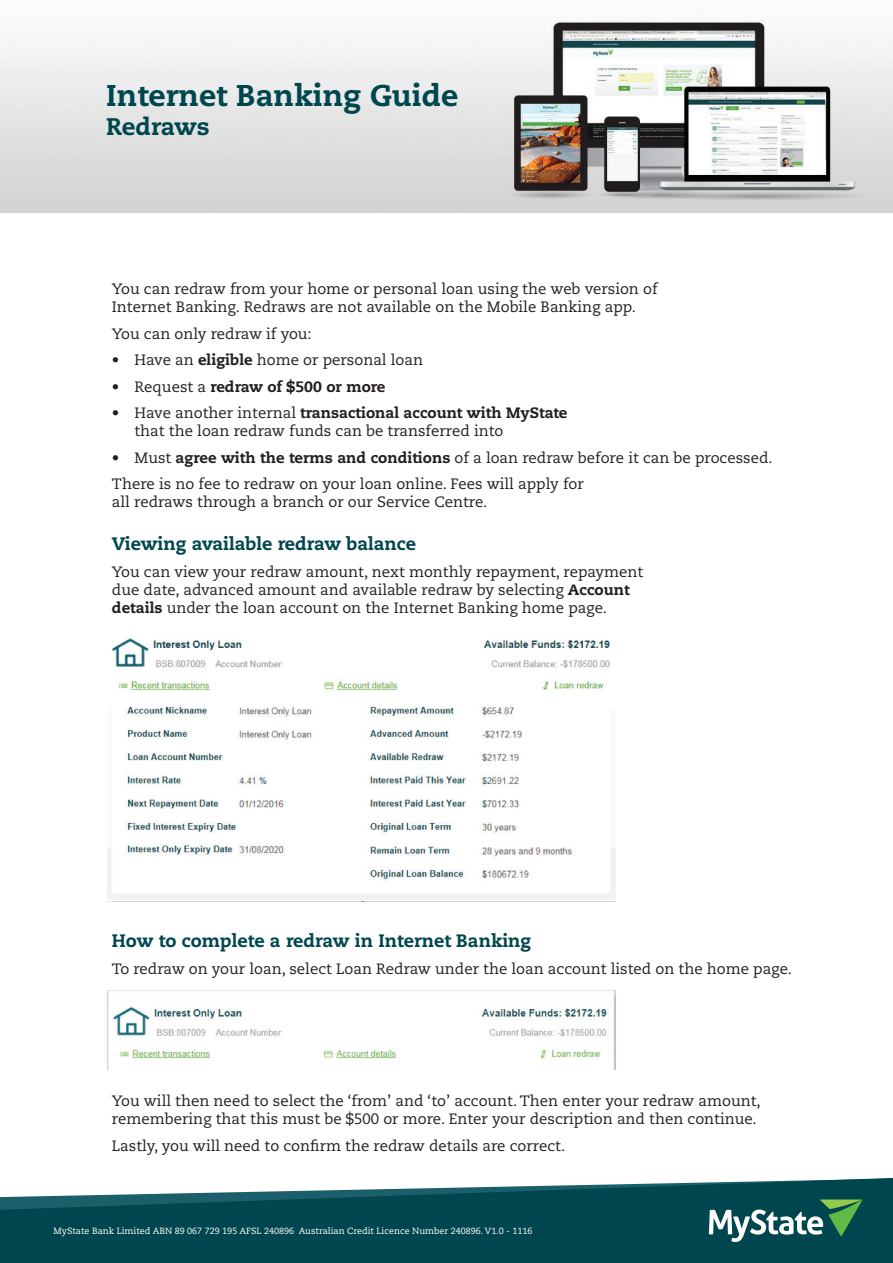
<style>
.page{position:relative;width:893px;height:1263px;background:#fff}
.page>*{position:absolute;margin:0;border:0;box-sizing:border-box;transform-origin:0 0}
.t1{font:800 30px "Caecilia LT Std";color:#00464e}
.t2{font:800 24px "Caecilia LT Std";color:#00464e}
.t3{font:800 18px "Caecilia LT Std";color:#00464e}
.t4{font:15px/18px "Caecilia LT Std";color:#231f20}
.t5{font:800 15px "Caecilia LT Std";color:#231f20}
.t6{font:9px "Caecilia LT Std";color:#fff}
.s1{font-weight:800}
.s2{font-weight:400}
</style>
<div class="page">
<img style="left:0;top:19px;width:893px;height:194px">
<svg style="left:0;top:1178px;width:893px;height:85px;fill:#00464e"></svg>
<svg style="left:709px;top:1199px;width:154px;height:43px"></svg>
<img style="left:108px;top:637px;width:508px;height:265px">
<img style="left:108px;top:990px;width:508px;height:80px">
<h1 class="t1" style="left:106px;top:77px;width:354px">Internet Banking Guide</h1>
<h2 class="t2" style="left:106px;top:112px;width:105px">Redraws</h2>
<p class="t4" style="left:112px;top:280px;width:547px">You can redraw from your home or personal loan using the web version of<br>Internet Banking. Redraws are not available on the Mobile Banking app.</p>
<p class="t4" style="left:112px;top:325px;width:201px">You can only redraw if you:</p>
<p class="t4" style="left:112px;top:351px;width:313px">• Have an <span class="s1">eligible</span> home or personal loan</p>
<p class="t5" style="left:112px;top:377px;width:275px"><span class="s2">• Request a</span> redraw of $500 or more</p>
<p class="t4" style="left:134px;top:404px;width:435px;text-indent:-22px">• Have another internal <span class="s1">transactional account with MyState </span>that the loan redraw funds can be transferred into</p>
<p class="t4" style="left:112px;top:445px;width:662px;line-height:26.5px">• Must <span class="s1">agree with the terms and conditions</span> of a loan redraw before it can be processed.<br>There is no fee to redraw on your loan online. Fees will apply for</p>
<p class="t4" style="left:112px;top:493px;width:377px">all redraws through a branch or our Service Centre.</p>
<p class="t3" style="left:112px;top:533px;width:306px">Viewing available redraw balance</p>
<p class="t4" style="left:112px;top:563px;width:533px">You can view your redraw amount, next monthly repayment, repayment due date, advanced amount and available redraw by selecting <span class="s1">Account details</span> under the loan account on the Internet Banking home page.</p>
<p class="t3" style="left:112px;top:930px;width:421px">How to complete a redraw in Internet Banking</p>
<p class="t4" style="left:112px;top:960px;width:681px">To redraw on your loan, select Loan Redraw under the loan account listed on the home page.</p>
<p class="t4" style="left:112px;top:1092px;width:650px">You will then need to select the ‘from’ and ‘to’ account. Then enter your redraw amount, remembering that this must be $500 or more. Enter your description and then continue.</p>
<p class="t4" style="left:112px;top:1137px;width:455px">Lastly, you will need to confirm the redraw details are correct.</p>
<p class="t6" style="left:54px;top:1226px;width:481px">MyState Bank Limited ABN 89 067 729 195 AFSL 240896 Australian Credit Licence Number 240896. V1.0 - 1116</p>
</div>
